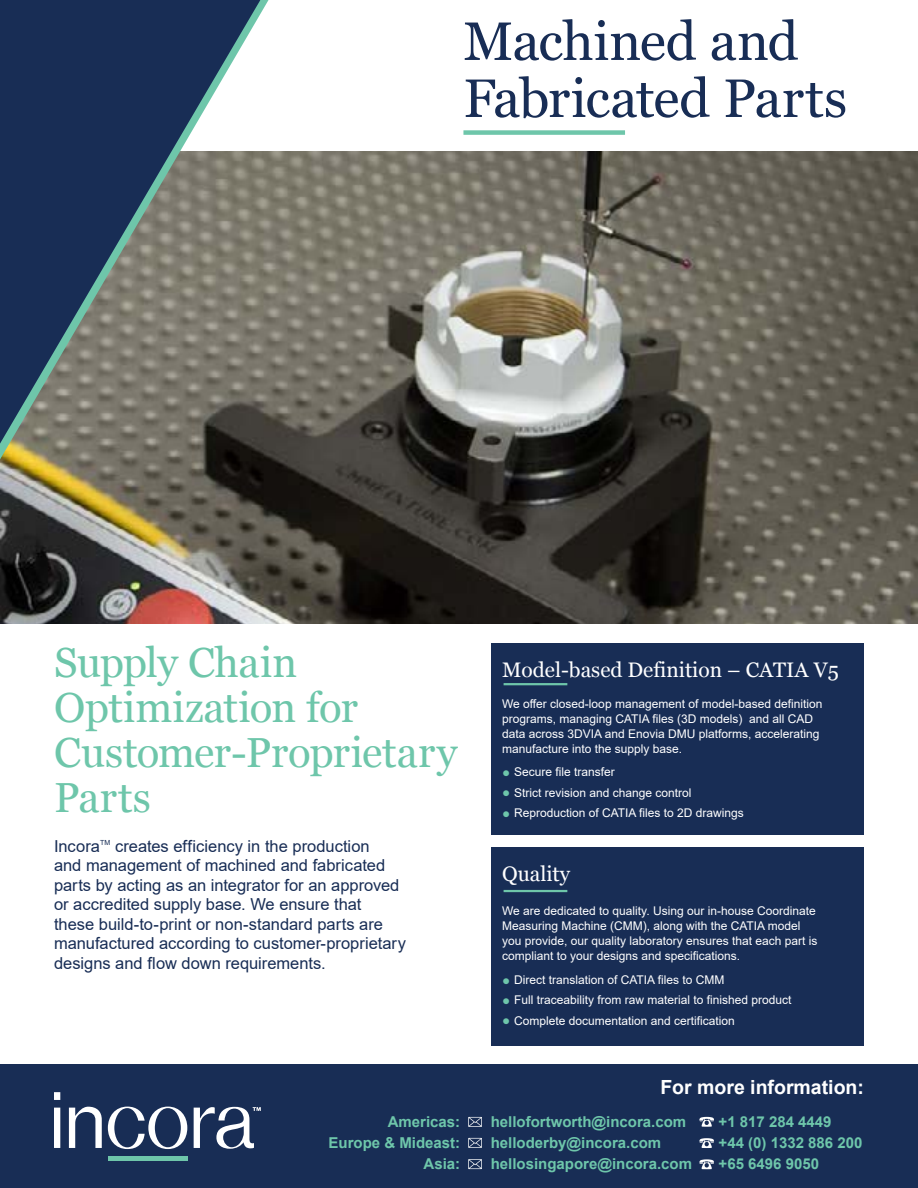
<style>
.page{position:relative;width:918px;height:1188px;background:#fff}
.page>*{position:absolute;margin:0;border:0;box-sizing:border-box;transform-origin:0 0}
.t1{font:54px/57px "Georgia";letter-spacing:-.015em;color:#182d55}
.t2{font:42px/45px "Georgia";letter-spacing:-.005em;color:#6ec6aa}
.t3{font:21px "Georgia";color:#fff}
.t4{font:700 19.5px "Arial";color:#fff}
.t5{font:16.5px/19.5px "Arial";color:#182d55}
.t6{font:700 15px/21px "Arial";color:#6ec6aa}
.t7{font:12px/15px "Arial";color:#fff}
.t8{font:7.05px "Arial";color:#182d55}
.s1{font-size:13.5px;color:#6ec6aa}
</style>
<div class="page">
<div style="left:491px;top:644px;width:373px;height:191px;background:#182d55"></div>
<div style="left:491px;top:847px;width:373px;height:199px;background:#182d55"></div>
<img style="left:0;top:152px;width:918px;height:471px">
<svg style="left:0;top:0;width:269px;height:460px"></svg>
<svg style="left:0;top:0;width:260px;height:444px;background:#4f5b6a"></svg>
<div style="left:463px;top:130px;width:162px;height:5px;background:#6ec6aa"></div>
<hr style="left:504px;top:890px;width:63px;height:2px;background:#6ec6aa">
<hr style="left:504px;top:683px;width:63px;height:2px;background:#6ec6aa">
<div style="left:0;top:1065px;width:918px;height:123px;background:#182d55"></div>
<div style="left:108px;top:1156px;width:79px;height:5px;background:#6ec6aa"></div>
<svg style="left:54px;top:1092px;width:6px;height:56px"></svg>
<svg style="left:69px;top:1107px;width:33px;height:41px"></svg>
<svg style="left:108px;top:1107px;width:79px;height:42px"></svg>
<svg style="left:194px;top:1107px;width:67px;height:42px"></svg>
<svg style="left:468px;top:1117px;width:14px;height:10px"></svg>
<svg style="left:468px;top:1138px;width:14px;height:10px"></svg>
<svg style="left:468px;top:1159px;width:14px;height:10px"></svg>
<svg style="left:699px;top:1117px;width:15px;height:10px"></svg>
<svg style="left:699px;top:1138px;width:15px;height:10px"></svg>
<svg style="left:699px;top:1159px;width:15px;height:10px"></svg>
<h1 class="t1" style="left:463px;top:11px;width:385px">Machined and<br>Fabricated Parts</h1>
<h2 class="t2" style="left:54px;top:638px;width:405px">Supply Chain<br>Optimization for<br>Customer-Proprietary<br>Parts</h2>
<p class="t5" style="left:54px;top:836px;width:353px;text-indent:61px">creates efficiency in the production<br>and management of machined and fabricated parts by acting as an integrator for an approved or accredited supply base. We ensure that<br>these build-to-print or non-standard parts are manufactured according to customer-proprietary designs and flow down requirements.</p>
<h3 class="t5" style="left:54px;top:836px;width:48px">Incora</h3>
<p class="t8" style="left:100px;top:837px;width:12px">TM</p>
<h3 class="t3" style="left:502px;top:654px;width:338px">Model-based Definition – CATIA V5</h3>
<p class="t7" style="left:502px;top:696px;width:322px">We offer closed-loop management of model-based definition programs, managing CATIA files (3D models) and all CAD data across 3DVIA and Enovia DMU platforms, accelerating manufacture into the supply base.</p>
<p class="t7" style="left:502px;top:765px;width:114px"><span class="s1">●</span> Secure file transfer</p>
<p class="t7" style="left:502px;top:785px;width:191px"><span class="s1">●</span> Strict revision and change control</p>
<p class="t7" style="left:502px;top:805px;width:243px"><span class="s1">●</span> Reproduction of CATIA files to 2D drawings</p>
<h3 class="t3" style="left:502px;top:859px;width:70px">Quality</h3>
<p class="t7" style="left:502px;top:904px;width:317px">We are dedicated to quality. Using our in-house Coordinate Measuring Machine (CMM), along with the CATIA model you provide, our quality laboratory ensures that each part is compliant to your designs and specifications.</p>
<p class="t7" style="left:502px;top:972px;width:224px"><span class="s1">●</span> Direct translation of CATIA files to CMM</p>
<p class="t7" style="left:502px;top:992px;width:291px"><span class="s1">●</span> Full traceability from raw material to finished product</p>
<p class="t7" style="left:502px;top:1013px;width:234px"><span class="s1">●</span> Complete documentation and certification</p>
<h3 class="t4" style="left:660px;top:1074px;width:205px">For more information:</h3>
<p class="t6" style="left:491px;top:1111px;width:203px">hellofortworth@incora.com helloderby@incora.com hellosingapore@incora.com</p>
<p class="t6" style="left:329px;top:1111px;width:133px;text-align:right">Americas:<br>Europe &amp; Mideast:<br>Asia:</p>
<p class="t6" style="left:719px;top:1111px;width:145px">+1 817 284 4449<br>+44 (0) 1332 886 200 +65 6496 9050</p>
</div>
